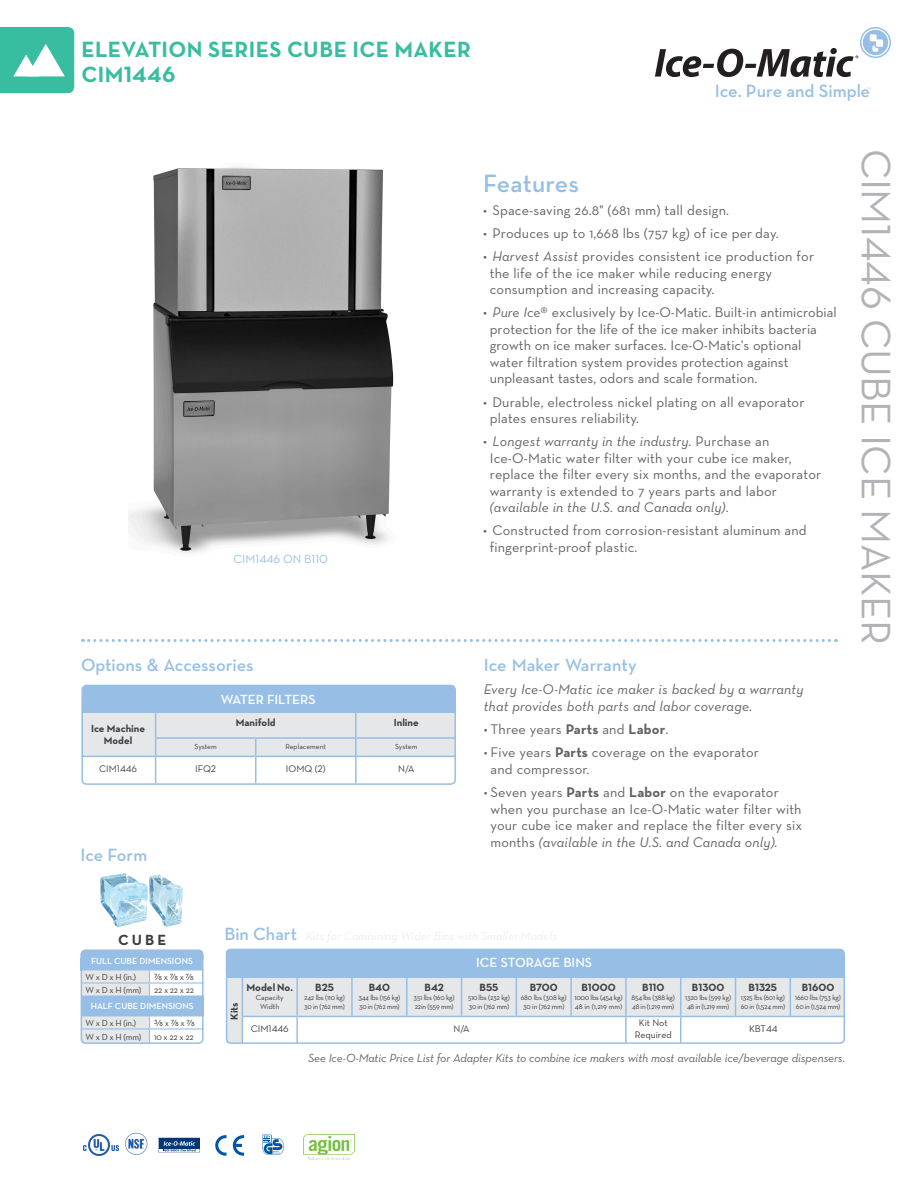
<style>
.page{position:relative;width:918px;height:1188px;background:#fff}
.page>*{position:absolute;margin:0;border:0;box-sizing:border-box;transform-origin:0 0}
.VERT_HEAD{font:42px "Neutraface Text";letter-spacing:-.01em;color:#b2b3b7}
.t1{font:600 25.5px "Neutraface Text";letter-spacing:.005em;color:#97bfe6}
.t2{font:700 22.5px "Neutraface Text";letter-spacing:.02em;color:#39bda0}
.t3{font:600 18.15px "Neutraface Text";color:#97bfe6}
.BODY_COPY{font:600 18px "Neutraface Text";color:#97bfe6}
.t4{font:700 15px "Neutraface Text";color:#3e3e3f}
.t5{font:14.25px/16.5px "Neutraface Text";letter-spacing:.01em;color:#636366}
.BODY_COPY-2{font:italic 14.25px/16.5px "Neutraface Text";letter-spacing:.01em;color:#636366}
._02_Sub_Nested{font:600 13.5px "Neutraface Text";color:#fff}
.CHART_FOOTNOTE{font:italic 12px "Neutraface Text";letter-spacing:-.01em;color:#636366}
.t6{font:12px "Neutraface Text";color:#97bfe6}
._7-Spec-TD-SubK-Nest{font:700 10.65px "Neutraface Text";color:#3e3e3f}
._7-TH-Head-Nested{font:700 10.5px/12px "Neutraface Text";color:#3e3e3f;text-align:center}
.t7{font:9.75px/11.2px "Neutraface Text";color:#3e3e3f;text-align:center}
.t8{font:9px "Neutraface Text";letter-spacing:-.025em;color:#3e3e3f}
.t9{font:600 9px "Neutraface Text";color:#fff}
._7-Spec-TD-SubK-Nest-2{font:7.5px/9px "Neutraface Text";letter-spacing:-.02em;color:#3e3e3f;scale:.95 1}
._7-Spec-TD-SubK-Nest-3{font:7.5px "Neutraface Text";letter-spacing:-.02em;color:#3e3e3f}
._7-Spec-TD-SubK-Nest-4{font:7.5px/9px "Neutraface Text";color:#3e3e3f;text-align:center}
.s1{font-style:italic}
.s2{font-weight:700}
</style>
<div class="page">
<div style="left:863px;top:30px;width:25px;height:25px;background:#97bfe6;border-radius:50%"></div>
<svg style="left:873px;top:46px;width:5px;height:6px"></svg>
<div style="left:875px;top:39px;width:9px;height:8px;background:#fff;border-radius:2px"></div>
<div style="left:875px;top:38px;width:10px;height:10px;border:1px solid #97bfe6;border-radius:2px"></div>
<div style="left:870px;top:34px;width:7px;height:7px;background:#fff"></div>
<div style="left:860px;top:27px;width:31px;height:31px;border:2px solid #97bfe6;border-radius:50%"></div>
<svg style="left:655px;top:48px;width:203px;height:29px"></svg>
<img style="left:304px;top:1134px;width:51px;height:26px">
<img style="left:84px;top:1135px;width:35px;height:21px">
<img style="left:125px;top:1133px;width:23px;height:22px">
<svg style="left:158px;top:1138px;width:42px;height:14px"></svg>
<svg style="left:215px;top:1135px;width:12px;height:21px"></svg>
<svg style="left:233px;top:1135px;width:11px;height:21px"></svg>
<svg style="left:262px;top:1134px;width:22px;height:17px"></svg>
<svg style="left:263px;top:1135px;width:20px;height:20px"></svg>
<svg style="left:89px;top:639px;width:748px;height:3px"></svg>
<svg style="left:84px;top:713px;width:369px;height:69px"></svg>
<hr style="left:356px;top:756px;width:100px;height:1px;background:#97bfe6">
<hr style="left:355px;top:757px;width:2px;height:26px;background:#97bfe6">
<div style="left:82px;top:686px;width:374px;height:27px;background:#97bfe6;border-radius:4px"></div>
<svg style="left:0;top:27px;width:74px;height:66px"></svg>
<div style="left:81px;top:685px;width:375px;height:100px;border:2px solid #97bfe6;border-radius:4px"></div>
<svg style="left:226px;top:977px;width:616px;height:66px"></svg>
<div style="left:226px;top:949px;width:618px;height:28px;background:#97bfe6;border-radius:4px"></div>
<img style="left:100px;top:873px;width:48px;height:54px">
<img style="left:149px;top:874px;width:34px;height:53px">
<div style="left:81px;top:950px;width:122px;height:14px;background:#97bfe6;border-radius:4px"></div>
<div style="left:81px;top:958px;width:122px;height:12px;background:#97bfe6"></div>
<svg style="left:80px;top:970px;width:121px;height:73px"></svg>
<div style="left:81px;top:949px;width:123px;height:95px;border:2px solid #97bfe6;border-radius:4px"></div>
<img style="left:128px;top:166px;width:266px;height:387px">
<div style="left:226px;top:949px;width:619px;height:95px;border:2px solid #97bfe6;border-radius:4px"></div>
<p class="t2" style="left:81px;top:34px;width:391px">ELEVATION SERIES CUBE ICE MAKER</p>
<p class="t2" style="left:81px;top:60px;width:96px">CIM1446</p>
<p class="t3" style="left:715px;top:79px;width:157px">Ice. Pure and Simple</p>
<p class="t6" style="left:234px;top:552px;width:96px">CIM1446 ON B110</p>
<p class="BODY_COPY" style="left:81px;top:654px;width:174px">Options &amp; Accessories</p>
<p class="_7-TH-Head-Nested" style="left:91px;top:722px;width:55px">Ice Machine<br>Model</p>
<p class="_02_Sub_Nested" style="left:221px;top:691px;width:96px">WATER FILTERS</p>
<p class="_7-TH-Head-Nested" style="left:236px;top:717px;width:41px">Manifold</p>
<p class="_7-TH-Head-Nested" style="left:394px;top:717px;width:27px">Inline</p>
<p class="_7-Spec-TD-SubK-Nest-3" style="left:195px;top:742px;width:24px">System</p>
<p class="_7-Spec-TD-SubK-Nest-4" style="left:285px;top:742px;width:42px">Replacement</p>
<p class="_7-Spec-TD-SubK-Nest-3" style="left:395px;top:742px;width:24px">System</p>
<p class="t7" style="left:99px;top:763px;width:39px">CIM1446</p>
<p class="t7" style="left:195px;top:763px;width:23px">IFQ2</p>
<p class="t7" style="left:286px;top:763px;width:41px">IOMQ (2)</p>
<p class="t7" style="left:398px;top:763px;width:18px">N/A</p>
<p class="BODY_COPY" style="left:81px;top:844px;width:68px">Ice Form</p>
<p class="t1" style="left:483px;top:167px;width:98px">Features</p>
<p class="t5" style="left:483px;top:202px;width:248px">• Space-saving 26.8" (681 mm) tall design.</p>
<p class="t5" style="left:483px;top:225px;width:297px">• Produces up to 1,668 lbs (757 kg) of ice per day.</p>
<p class="t5" style="left:490px;top:248px;width:326px;text-indent:-7px">• <span class="s1">Harvest Assist</span> provides consistent ice production for the life of the ice maker while reducing energy consumption and increasing capacity.</p>
<p class="t5" style="left:490px;top:304px;width:348px;text-indent:-7px">• <span class="s1">Pure Ice</span>® exclusively by Ice-O-Matic. Built-in antimicrobial protection for the life of the ice maker inhibits bacteria growth on ice maker surfaces. Ice-O-Matic's optional water filtration system provides protection against unpleasant tastes, odors and scale formation.</p>
<p class="t5" style="left:490px;top:393px;width:316px;text-indent:-7px">• Durable, electroless nickel plating on all evaporator plates ensures reliability.</p>
<p class="t5" style="left:490px;top:433px;width:333px;text-indent:-7px">• <span class="s1">Longest warranty in the industry.</span> Purchase an Ice-O-Matic water filter with your cube ice maker, replace the filter every six months, and the evaporator warranty is extended to 7 years parts and labor <span class="s1">(available in the U.S. and Canada only)</span>.</p>
<p class="t5" style="left:490px;top:522px;width:319px;text-indent:-7px">• Constructed from corrosion-resistant aluminum and fingerprint-proof plastic.</p>
<p class="BODY_COPY" style="left:484px;top:654px;width:154px">Ice Maker Warranty</p>
<p class="BODY_COPY-2" style="left:484px;top:681px;width:321px">Every Ice-O-Matic ice maker is backed by a warranty that provides both parts and labor coverage.</p>
<p class="t5" style="left:484px;top:721px;width:186px">• Three years <span class="s2">Parts</span> and <span class="s2">Labor</span>.</p>
<p class="t5" style="left:491px;top:744px;width:270px;text-indent:-7px">• Five years <span class="s2">Parts</span> coverage on the evaporator and compressor.</p>
<p class="t5" style="left:491px;top:784px;width:313px;text-indent:-7px">• Seven years <span class="s2">Parts</span> and <span class="s2">Labor</span> on the evaporator when you purchase an Ice-O-Matic water filter with your cube ice maker and replace the filter every six months <span class="s1">(available in the U.S. and Canada only).</span></p>
<p class="VERT_HEAD" style="left:902px;top:148px;width:498px;rotate:90deg">CIM1446 CUBE ICE MAKER</p>
<p class="t4" style="left:118px;top:930px;width:50px">CUBE</p>
<p class="t9" style="left:91px;top:955px;width:103px">FULL CUBE DIMENSIONS</p>
<p class="t8" style="left:86px;top:971px;width:52px">W x D x H (in.)</p>
<p class="t8" style="left:154px;top:971px;width:41px">7/8 x 7/8 x 7/8</p>
<p class="t8" style="left:86px;top:984px;width:57px">W x D x H (mm)</p>
<p class="t8" style="left:154px;top:984px;width:41px">22 x 22 x 22</p>
<p class="t9" style="left:91px;top:1001px;width:105px">HALF CUBE DIMENSIONS</p>
<p class="t8" style="left:86px;top:1017px;width:52px">W x D x H (in.)</p>
<p class="t8" style="left:154px;top:1017px;width:42px">3/8 x 7/8 x 7/8</p>
<p class="t8" style="left:86px;top:1031px;width:57px">W x D x H (mm)</p>
<p class="t8" style="left:154px;top:1031px;width:41px">10 x 22 x 22</p>
<p class="_7-TH-Head-Nested" style="left:228px;top:1020px;width:19px;rotate:-90deg">Kits</p>
<p class="_02_Sub_Nested" style="left:476px;top:954px;width:118px">ICE STORAGE BINS</p>
<p class="_7-Spec-TD-SubK-Nest" style="left:247px;top:981px;width:48px">Model No.</p>
<p class="_7-Spec-TD-SubK-Nest-4" style="left:256px;top:993px;width:29px">Capacity<br>Width</p>
<p class="_7-Spec-TD-SubK-Nest" style="left:315px;top:981px;width:20px">B25</p>
<p class="_7-Spec-TD-SubK-Nest-2" style="left:304px;top:993px;width:44px">242 lbs (110 kg)<br>30 in (762 mm)</p>
<p class="_7-Spec-TD-SubK-Nest" style="left:369px;top:981px;width:23px">B40</p>
<p class="_7-Spec-TD-SubK-Nest-2" style="left:358px;top:993px;width:46px">344 lbs (156 kg)<br>30 in (762 mm)</p>
<p class="_7-Spec-TD-SubK-Nest" style="left:425px;top:981px;width:21px">B42</p>
<p class="_7-Spec-TD-SubK-Nest-2" style="left:414px;top:993px;width:45px">351 lbs (160 kg)<br>22in (559 mm)</p>
<p class="_7-Spec-TD-SubK-Nest" style="left:480px;top:981px;width:20px">B55</p>
<p class="_7-Spec-TD-SubK-Nest-2" style="left:468px;top:993px;width:45px">510 lbs (232 kg)<br>30 in (762 mm)</p>
<p class="_7-Spec-TD-SubK-Nest" style="left:530px;top:981px;width:30px">B700</p>
<p class="_7-Spec-TD-SubK-Nest-2" style="left:521px;top:993px;width:50px">680 lbs (308 kg)</p>
<p class="_7-Spec-TD-SubK-Nest-2" style="left:523px;top:1002px;width:45px">30 in (762 mm)</p>
<p class="_7-Spec-TD-SubK-Nest" style="left:581px;top:981px;width:36px">B1000</p>
<p class="_7-Spec-TD-SubK-Nest-3" style="left:575px;top:993px;width:50px">1000 lbs (454 kg)</p>
<p class="_7-Spec-TD-SubK-Nest-3" style="left:575px;top:1002px;width:49px">48 in (1,219 mm)</p>
<p class="_7-Spec-TD-SubK-Nest" style="left:642px;top:981px;width:24px">B110</p>
<p class="_7-Spec-TD-SubK-Nest-2" style="left:632px;top:993px;width:47px">854 lbs (388 kg)<br>48 in (1,219 mm)</p>
<p class="_7-Spec-TD-SubK-Nest" style="left:692px;top:981px;width:34px">B1300</p>
<p class="_7-Spec-TD-SubK-Nest-2" style="left:685px;top:993px;width:50px">1320 lbs (599 kg)<br>48 in (1,219 mm)</p>
<p class="_7-Spec-TD-SubK-Nest" style="left:749px;top:981px;width:30px">B1325</p>
<p class="_7-Spec-TD-SubK-Nest-2" style="left:741px;top:993px;width:48px">1325 lbs (601 kg)<br>60 in (1,524 mm)</p>
<p class="_7-Spec-TD-SubK-Nest" style="left:802px;top:981px;width:34px">B1600</p>
<p class="_7-Spec-TD-SubK-Nest-2" style="left:795px;top:993px;width:50px">1660 lbs (753 kg)<br>60 in (1,524 mm)</p>
<p class="t7" style="left:251px;top:1023px;width:39px">CIM1446</p>
<p class="t7" style="left:453px;top:1023px;width:18px">N/A</p>
<p class="t7" style="left:635px;top:1017px;width:38px">Kit Not<br>Required</p>
<p class="t7" style="left:749px;top:1023px;width:30px">KBT44</p>
<p class="CHART_FOOTNOTE" style="left:308px;top:1051px;width:538px">See Ice-O-Matic Price List for Adapter Kits to combine ice makers with most available ice/beverage dispensers.</p>
</div>
